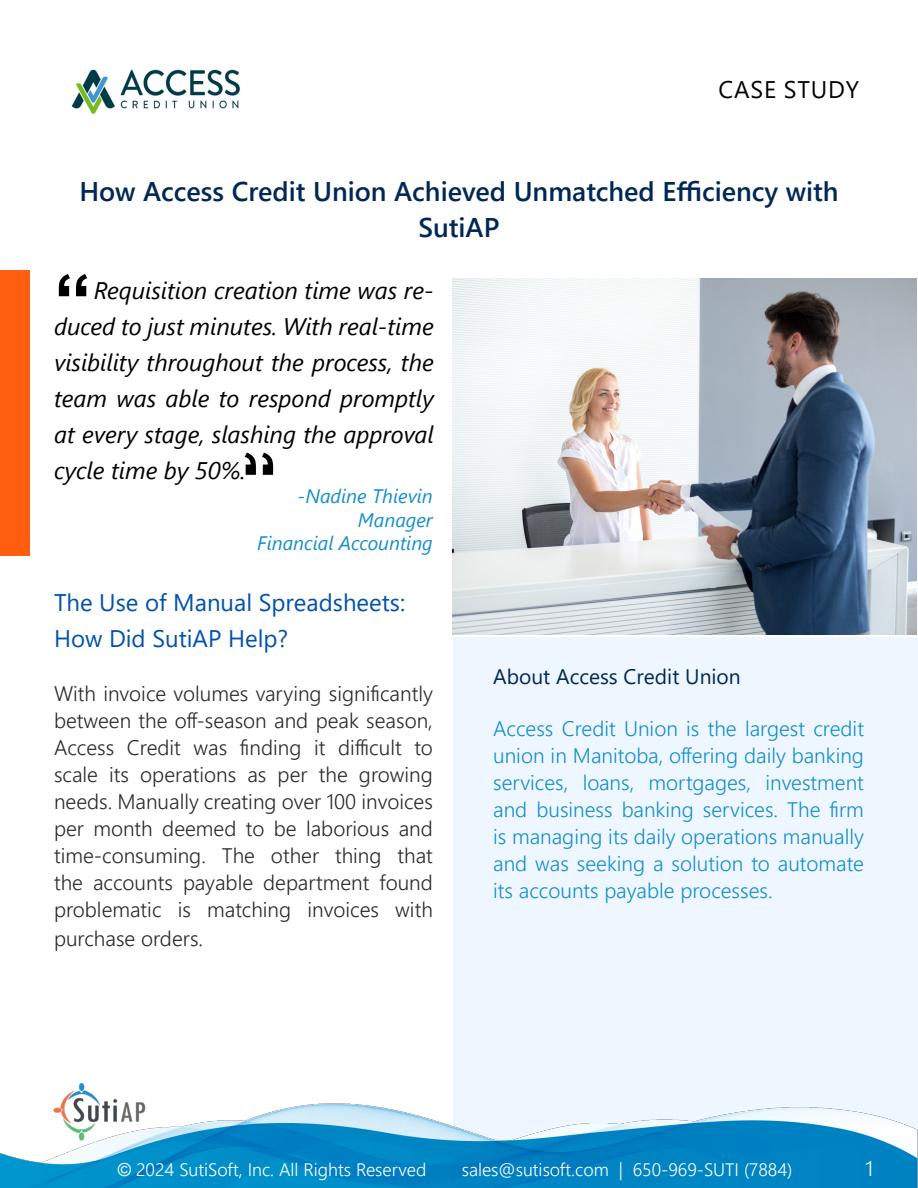
<style>
.page{position:relative;width:918px;height:1188px;background:#fff}
.page>*{position:absolute;margin:0;border:0;box-sizing:border-box;transform-origin:0 0}
.t1{font:700 75px "Arial";color:#000}
.t2{font:600 27px "Segoe UI";color:#002854}
.t3{font:italic 24px/36px "Segoe UI";color:#000;text-align:justify}
.t4{font:24px/36px "Segoe UI";color:#0152ab}
.t5{font:24px "Segoe UI";letter-spacing:.035em;color:#000}
.t6{font:300 21px/27.2px "Segoe UI";color:#2a2a2a;text-align:justify}
.t7{font:300 21px/27px "Segoe UI";color:#168ecd;text-align:justify}
.t8{font:21px "Segoe UI";color:#002854}
.t9{font:300 21px "Segoe UI";color:#fff}
.t10{font:italic 19.5px "Segoe UI";color:#168ecd}
.t11{font:300 18px "Segoe UI";color:#fff}
.s1{font-family:"Arial";font-weight:400}
</style>
<div class="page">
<img style="left:452px;top:279px;width:464px;height:356px">
<div style="left:454px;top:637px;width:464px;height:551px;background:#eef7ff"></div>
<img style="left:71px;top:69px;width:169px;height:46px">
<div style="left:0;top:271px;width:29px;height:285px;background:#ff5e11"></div>
<img style="left:0;top:1103px;width:918px;height:85px">
<img style="left:48px;top:1083px;width:103px;height:62px">
<p class="t5" style="left:719px;top:67px;width:142px">CASE STUDY</p>
<p class="t2" style="left:79px;top:166px;width:761px">How Access Credit Union Achieved Unmatched Efficiency with</p>
<p class="t2" style="left:418px;top:202px;width:83px">SutiAP</p>
<p class="t1" style="left:54px;top:249px;width:39px">“</p>
<p class="t3" style="left:54px;top:269px;width:381px;text-indent:40px">Requisition creation time was re&shy;duced to just minutes. With real-time visibility throughout the process, the team was able to respond promptly at every stage, slashing the approval cycle time by 50%.</p>
<p class="t10" style="left:298px;top:478px;width:137px">-Nadine Thievin</p>
<p class="t10" style="left:358px;top:502px;width:77px">Manager</p>
<p class="t10" style="left:257px;top:525px;width:177px">Financial Accounting</p>
<p class="t4" style="left:54px;top:583px;width:353px">The Use of Manual Spreadsheets:<br>How Did SutiAP Help?</p>
<p class="t6" style="left:54px;top:678px;width:380px">With invoice volumes varying significantly between the off-season and peak season, Access Credit was finding it difficult to scale its operations as per the growing needs. Manually creating over 100 invoices per month deemed to be laborious and time-consuming. The other thing that the accounts payable department found problematic is matching invoices with purchase orders.</p>
<p class="t8" style="left:493px;top:657px;width:249px">About Access Credit Union</p>
<p class="t7" style="left:493px;top:713px;width:372px">Access Credit Union is the largest credit union in Manitoba, offering daily banking services, loans, mortgages, investment and business banking services. The firm is managing its daily operations manually and was seeking a solution to automate its accounts payable processes.</p>
<p class="t11" style="left:118px;top:1152px;width:310px"><span class="s1">©</span> 2024 SutiSoft, Inc. All Rights Reserved</p>
<p class="t11" style="left:462px;top:1152px;width:332px">sales@sutisoft.com | 650-969-SUTI (7884)</p>
<p class="t9" style="left:866px;top:1148px;width:9px">1</p>
</div>
